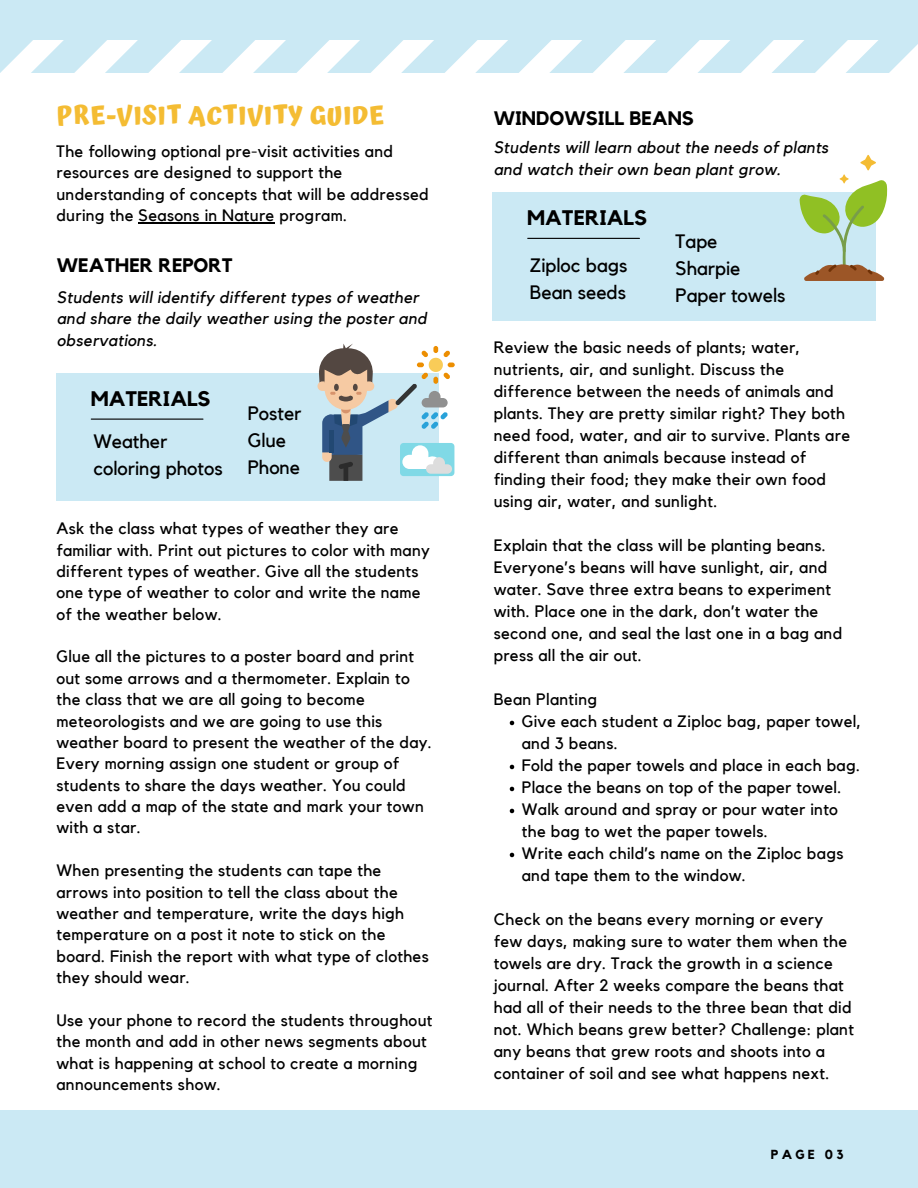
<style>
.page{position:relative;width:918px;height:1188px;background:#fff}
.page>*{position:absolute;margin:0;border:0;box-sizing:border-box;transform-origin:0 0}
.t1{font:700 25.35px "Atma";letter-spacing:.03em;color:#f4bc33}
.t2{font:700 21px "Kollektif";color:#000}
.t3{font:700 19.5px "Kollektif";color:#000}
.t4{font:19.35px/27px "Kollektif";color:#000}
.t5{font:16.5px/21.3px "Kollektif";letter-spacing:.02em;color:#000}
.t6{font:italic 16.5px/21.3px "Kollektif";letter-spacing:.02em;color:#000}
.t7{font:700 13.05px "Kollektif";letter-spacing:.25em;color:#000}
</style>
<div class="page">
<svg style="left:0;top:40px;width:918px;height:33px"></svg>
<div style="left:0;top:0;width:918px;height:40px;background:#cbe9f4"></div>
<div style="left:56px;top:374px;width:383px;height:127px;background:#cbe9f4"></div>
<hr style="left:91px;top:419px;width:112px;height:1px;background:#000">
<div style="left:0;top:1110px;width:918px;height:78px;background:#cbe9f4"></div>
<svg style="left:317px;top:344px;width:138px;height:137px"></svg>
<div style="left:493px;top:193px;width:382px;height:127px;background:#cbe9f4"></div>
<hr style="left:528px;top:238px;width:111px;height:1px;background:#000">
<svg style="left:799px;top:155px;width:88px;height:126px"></svg>
<svg style="left:510px;top:721px;width:4px;height:4px"></svg>
<svg style="left:510px;top:765px;width:4px;height:4px"></svg>
<svg style="left:510px;top:787px;width:4px;height:4px"></svg>
<svg style="left:510px;top:809px;width:4px;height:4px"></svg>
<svg style="left:510px;top:853px;width:4px;height:4px"></svg>
<hr style="left:139px;top:222px;width:136px;height:1px;background:#000">
<p class="t1" style="left:56px;top:100px;width:329px">PRE-VISIT ACTIVITY GUIDE</p>
<p class="t5" style="left:56px;top:141px;width:374px">The following optional pre-visit activities and resources are designed to support the understanding of concepts that will be addressed during the Seasons in Nature program.</p>
<h2 class="t3" style="left:57px;top:257px;width:177px">WEATHER REPORT</h2>
<p class="t6" style="left:57px;top:287px;width:371px">Students will identify different types of weather and share the daily weather using the poster and observations.</p>
<h4 class="t2" style="left:91px;top:389px;width:121px">MATERIALS</h4>
<p class="t4" style="left:93px;top:429px;width:131px">Weather coloring photos</p>
<h3 class="t4" style="left:248px;top:401px;width:55px">Poster<br>Glue<br>Phone</h3>
<p class="t5" style="left:56px;top:518px;width:375px">Ask the class what types of weather they are familiar with. Print out pictures to color with many different types of weather. Give all the students one type of weather to color and write the name of the weather below.</p>
<h1 class="t5" style="left:56px;top:647px;width:377px">Glue all the pictures to a poster board and print out some arrows and a thermometer. Explain to the class that we are all going to become meteorologists and we are going to use this weather board to present the weather of the day.<br>Every morning assign one student or group of students to share the days weather. You could even add a map of the state and mark your town with a star.</h1>
<h4 class="t5" style="left:56px;top:860px;width:374px">When presenting the students can tape the arrows into position to tell the class about the weather and temperature, write the days high temperature on a post it note to stick on the board. Finish the report with what type of clothes they should wear.</h4>
<h2 class="t5" style="left:56px;top:1010px;width:378px">Use your phone to record the students throughout the month and add in other news segments about what is happening at school to create a morning announcements show.</h2>
<h4 class="t3" style="left:494px;top:109px;width:202px">WINDOWSILL BEANS</h4>
<h3 class="t6" style="left:494px;top:138px;width:336px">Students will learn about the needs of plants and watch their own bean plant grow.</h3>
<h4 class="t2" style="left:527px;top:208px;width:121px">MATERIALS</h4>
<h4 class="t4" style="left:530px;top:253px;width:99px">Ziploc bags<br>Bean seeds</h4>
<p class="t4" style="left:676px;top:229px;width:111px">Tape<br>Sharpie<br>Paper towels</p>
<p class="t5" style="left:494px;top:337px;width:358px;line-height:22px">Review the basic needs of plants; water, nutrients, air, and sunlight. Discuss the difference between the needs of animals and plants. They are pretty similar right? They both need food, water, and air to survive. Plants are different than animals because instead of finding their food; they make their own food using air, water, and sunlight.</p>
<h2 class="t5" style="left:494px;top:535px;width:350px;line-height:22px">Explain that the class will be planting beans.<br>Everyone’s beans will have sunlight, air, and water. Save three extra beans to experiment with. Place one in the dark, don’t water the second one, and seal the last one in a bag and press all the air out.</h2>
<h3 class="t5" style="left:494px;top:689px;width:105px">Bean Planting</h3>
<h3 class="t5" style="left:522px;top:711px;width:341px;line-height:22px">Give each student a Ziploc bag, paper towel, and 3 beans.</h3>
<h4 class="t5" style="left:522px;top:755px;width:340px">Fold the paper towels and place in each bag.</h4>
<h4 class="t5" style="left:522px;top:777px;width:321px">Place the beans on top of the paper towel.</h4>
<h4 class="t5" style="left:522px;top:799px;width:318px;line-height:22px">Walk around and spray or pour water into the bag to wet the paper towels.</h4>
<h4 class="t5" style="left:522px;top:843px;width:323px;line-height:22px">Write each child’s name on the Ziploc bags and tape them to the window.</h4>
<h2 class="t5" style="left:494px;top:909px;width:362px;line-height:22px">Check on the beans every morning or every few days, making sure to water them when the towels are dry. Track the growth in a science journal. After 2 weeks compare the beans that had all of their needs to the three bean that did not. Which beans grew better? Challenge: plant any beans that grew roots and shoots into a container of soil and see what happens next.</h2>
<h4 class="t7" style="left:771px;top:1148px;width:74px">PAGE 03</h4>
</div>
